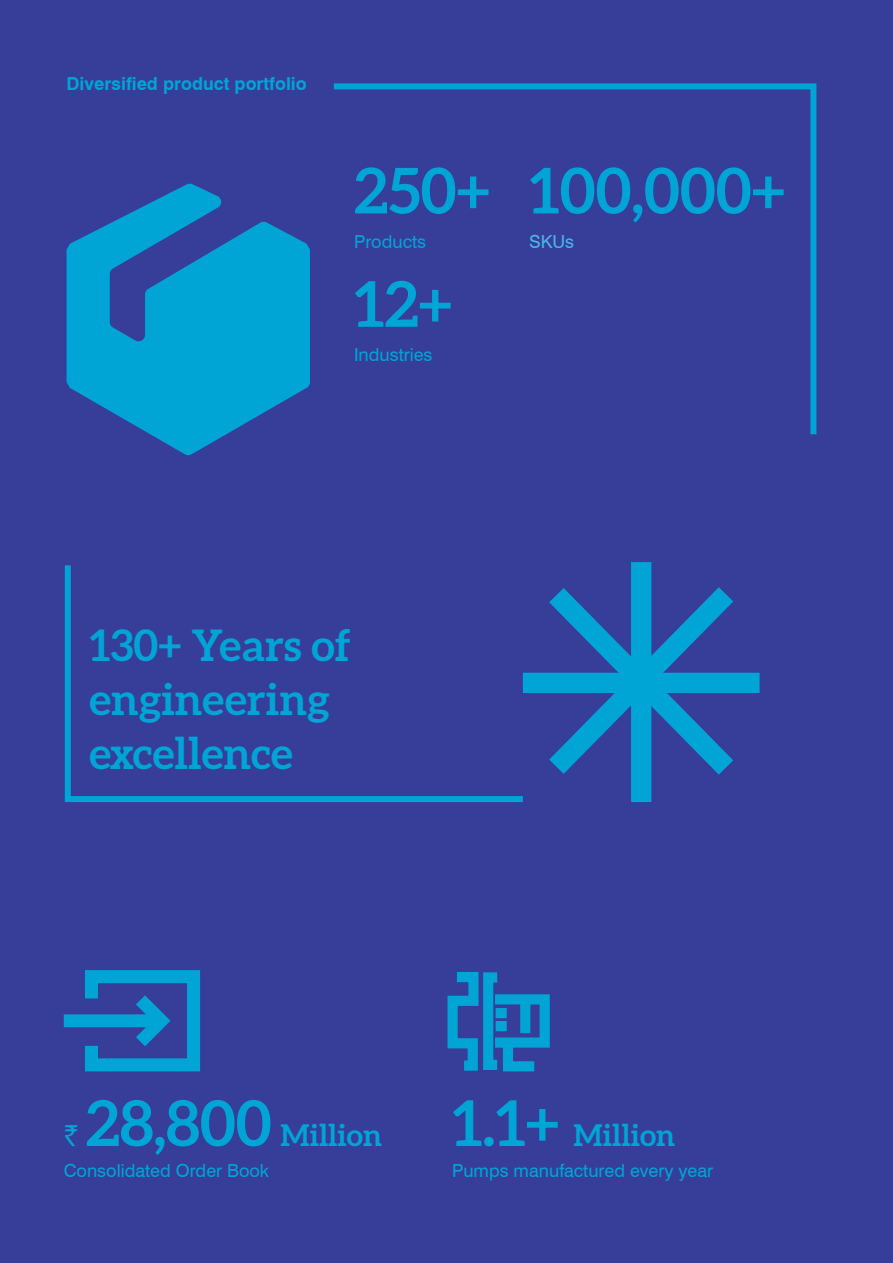
<style>
.page{position:relative;width:893px;height:1263px;background:#363e99}
.page>*{position:absolute;margin:0;border:0;box-sizing:border-box;transform-origin:0 0}
.t1{font:700 63px/113.4px "Aleo";color:#00a5d6}
.t2{font:700 43.5px/54px "Aleo";color:#00a5d6}
.t3{font:700 30px "Aleo";color:#00a5d6}
.t4{font:18px "Swiss 721 BT";color:#00a5d6}
.t5{font:700 18px "Swiss 721 BT";color:#00a5d6}
.t6{font:18px "Swiss 721 BT";color:#4cb5e7}
.s1{font-family:"Rupee";font-weight:400}
.s2{font-size:63px}
</style>
<div class="page">
<svg style="left:67px;top:183px;width:243px;height:272px;fill:#00a5d6"></svg>
<svg style="left:333px;top:83px;width:484px;height:352px"></svg>
<svg style="left:64px;top:970px;width:136px;height:102px"></svg>
<svg style="left:447px;top:972px;width:32px;height:99px"></svg>
<div style="left:490px;top:994px;width:60px;height:54px;border:10px solid #00a5d6"></div>
<div style="left:520px;top:1001px;width:10px;height:32px;background:#00a5d6"></div>
<div style="left:496px;top:1008px;width:11px;height:10px;background:#00a5d6"></div>
<div style="left:496px;top:1021px;width:11px;height:10px;background:#00a5d6"></div>
<div style="left:483px;top:972px;width:19px;height:98px;border:10px solid #00a5d6"></div>
<svg style="left:498px;top:1035px;width:46px;height:37px"></svg>
<svg style="left:64px;top:565px;width:464px;height:237px"></svg>
<div style="left:523px;top:673px;width:237px;height:20px;background:#00a5d6"></div>
<div style="left:631px;top:562px;width:20px;height:240px;background:#00a5d6"></div>
<svg style="left:528px;top:566px;width:227px;height:229px"></svg>
<p class="t5" style="left:67px;top:73px;width:242px">Diversified product portfolio</p>
<h1 class="t1" style="left:354px;top:133px;width:137px">250+<br>12+</h1>
<h1 class="t1" style="left:529px;top:133px;width:257px">100,000+</h1>
<p class="t6" style="left:529px;top:230px;width:46px">SKUs</p>
<p class="t4" style="left:354px;top:230px;width:74px">Products</p>
<p class="t4" style="left:354px;top:344px;width:80px">Industries</p>
<h2 class="t2" style="left:89px;top:618px;width:263px">130+ Years of engineering excellence</h2>
<h3 class="t3" style="left:64px;top:1118px;width:320px"><span class="s1">`</span> <span class="s2">28,800</span> Million</h3>
<p class="t4" style="left:64px;top:1159px;width:207px">Consolidated Order Book</p>
<h3 class="t3" style="left:452px;top:1118px;width:225px"><span class="s2">1.1+</span> Million</h3>
<p class="t4" style="left:452px;top:1159px;width:263px">Pumps manufactured every year</p>
</div>
